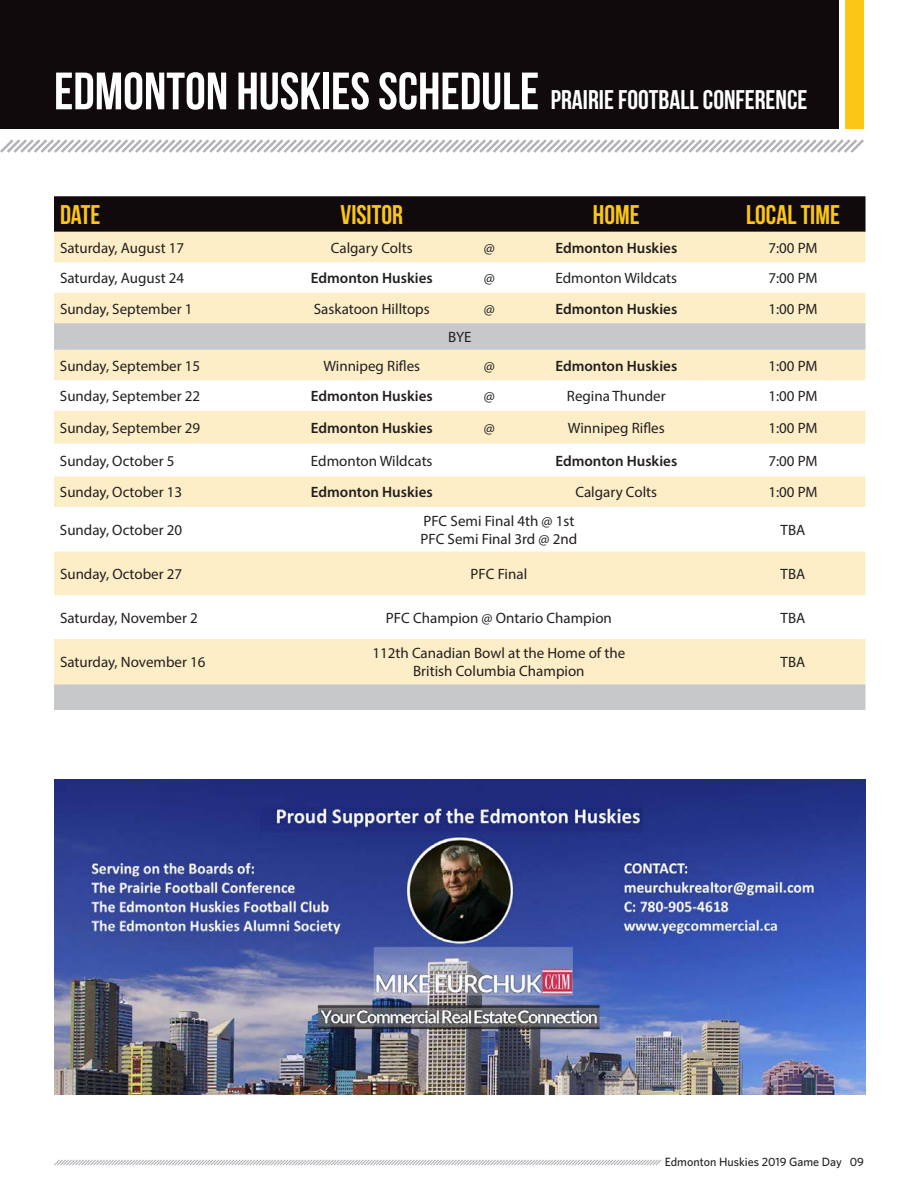
<style>
.page{position:relative;width:918px;height:1188px;background:#fff}
.page>*{position:absolute;margin:0;border:0;box-sizing:border-box;transform-origin:0 0}
.Section_Heading{font:700 52.5px "Bebas Neue";color:#fff}
.t1{font:700 27px "Bebas Neue";color:#fff}
.t2{font:700 27px "Bebas Neue";color:#fbc615}
.t3{font:15px "Myriad Pro";color:#231f20}
.t4{font:600 15px "Myriad Pro";color:#231f20}
.t5{font:500 12px "Whitney";color:#231f20}
</style>
<div class="page">
<svg style="left:54px;top:1159px;width:608px;height:7px"></svg>
<div style="left:0;top:0;width:839px;height:129px;background:#110a0c"></div>
<div style="left:846px;top:0;width:18px;height:129px;background:#fbc615"></div>
<svg style="left:0;top:139px;width:864px;height:14px"></svg>
<div style="left:54px;top:196px;width:812px;height:36px;background:#110a0c"></div>
<svg style="left:54px;top:232px;width:812px;height:91px;fill:#fdeec7"></svg>
<svg style="left:54px;top:323px;width:812px;height:387px;fill:#fdeeca"></svg>
<img style="left:54px;top:780px;width:811px;height:314px">
<p class="Section_Heading" style="left:54px;top:62px;width:487px">EDMONTON HUSKIES SCHEDULE</p>
<p class="t1" style="left:551px;top:85px;width:258px">PRAIRIE FOOTBALL CONFERENCE</p>
<p class="t2" style="left:60px;top:200px;width:42px">DATE</p>
<p class="t2" style="left:341px;top:200px;width:64px">VISITOR</p>
<p class="t2" style="left:593px;top:200px;width:48px">HOME</p>
<p class="t2" style="left:746px;top:200px;width:95px">LOCAL TIME</p>
<p class="t3" style="left:60px;top:238px;width:126px">Saturday, August 17</p>
<p class="t3" style="left:331px;top:238px;width:83px">Calgary Colts</p>
<p class="t3" style="left:484px;top:238px;width:13px">@</p>
<p class="t4" style="left:555px;top:238px;width:123px">Edmonton Huskies</p>
<p class="t3" style="left:768px;top:238px;width:51px">7:00 PM</p>
<p class="t3" style="left:60px;top:269px;width:126px">Saturday, August 24</p>
<p class="t4" style="left:311px;top:269px;width:123px">Edmonton Huskies</p>
<p class="t3" style="left:484px;top:269px;width:13px">@</p>
<p class="t3" style="left:556px;top:269px;width:123px">Edmonton Wildcats</p>
<p class="t3" style="left:768px;top:269px;width:51px">7:00 PM</p>
<p class="t3" style="left:60px;top:299px;width:134px">Sunday, September 1</p>
<p class="t3" style="left:314px;top:299px;width:118px">Saskatoon Hilltops</p>
<p class="t3" style="left:484px;top:299px;width:13px">@</p>
<p class="t4" style="left:555px;top:299px;width:123px">Edmonton Huskies</p>
<p class="t3" style="left:768px;top:299px;width:51px">1:00 PM</p>
<p class="t3" style="left:448px;top:328px;width:25px">BYE</p>
<p class="t3" style="left:60px;top:356px;width:142px">Sunday, September 15</p>
<p class="t3" style="left:323px;top:356px;width:98px">Winnipeg Rifles</p>
<p class="t3" style="left:484px;top:356px;width:13px">@</p>
<p class="t4" style="left:555px;top:356px;width:123px">Edmonton Huskies</p>
<p class="t3" style="left:768px;top:356px;width:51px">1:00 PM</p>
<p class="t3" style="left:60px;top:387px;width:142px">Sunday, September 22</p>
<p class="t4" style="left:311px;top:387px;width:123px">Edmonton Huskies</p>
<p class="t3" style="left:484px;top:387px;width:13px">@</p>
<p class="t3" style="left:567px;top:387px;width:100px">Regina Thunder</p>
<p class="t3" style="left:768px;top:387px;width:51px">1:00 PM</p>
<p class="t3" style="left:60px;top:419px;width:142px">Sunday, September 29</p>
<p class="t4" style="left:311px;top:418px;width:123px">Edmonton Huskies</p>
<p class="t3" style="left:484px;top:419px;width:13px">@</p>
<p class="t3" style="left:568px;top:419px;width:98px">Winnipeg Rifles</p>
<p class="t3" style="left:768px;top:419px;width:51px">1:00 PM</p>
<p class="t3" style="left:60px;top:451px;width:116px">Sunday, October 5</p>
<p class="t3" style="left:311px;top:451px;width:123px">Edmonton Wildcats</p>
<p class="t4" style="left:555px;top:451px;width:123px">Edmonton Huskies</p>
<p class="t3" style="left:768px;top:451px;width:51px">7:00 PM</p>
<p class="t3" style="left:60px;top:483px;width:124px">Sunday, October 13</p>
<p class="t4" style="left:311px;top:483px;width:123px">Edmonton Huskies</p>
<p class="t3" style="left:575px;top:483px;width:83px">Calgary Colts</p>
<p class="t3" style="left:768px;top:483px;width:51px">1:00 PM</p>
<p class="t3" style="left:60px;top:521px;width:124px">Sunday, October 20</p>
<p class="t3" style="left:423px;top:512px;width:153px">PFC Semi Final 4th @ 1st</p>
<p class="t3" style="left:420px;top:530px;width:158px">PFC Semi Final 3rd @ 2nd</p>
<p class="t3" style="left:781px;top:521px;width:26px">TBA</p>
<p class="t3" style="left:60px;top:565px;width:124px">Sunday, October 27</p>
<p class="t3" style="left:471px;top:565px;width:58px">PFC Final</p>
<p class="t3" style="left:781px;top:565px;width:26px">TBA</p>
<p class="t3" style="left:60px;top:609px;width:139px">Saturday, November 2</p>
<p class="t3" style="left:386px;top:609px;width:228px">PFC Champion @ Ontario Champion</p>
<p class="t3" style="left:781px;top:609px;width:26px">TBA</p>
<p class="t3" style="left:60px;top:653px;width:147px">Saturday, November 16</p>
<p class="t3" style="left:372px;top:644px;width:254px">112th Canadian Bowl at the Home of the</p>
<p class="t3" style="left:413px;top:662px;width:173px">British Columbia Champion</p>
<p class="t3" style="left:781px;top:653px;width:26px">TBA</p>
<p class="t5" style="left:665px;top:1154px;width:201px">Edmonton Huskies 2019 Game Day 09</p>
</div>
